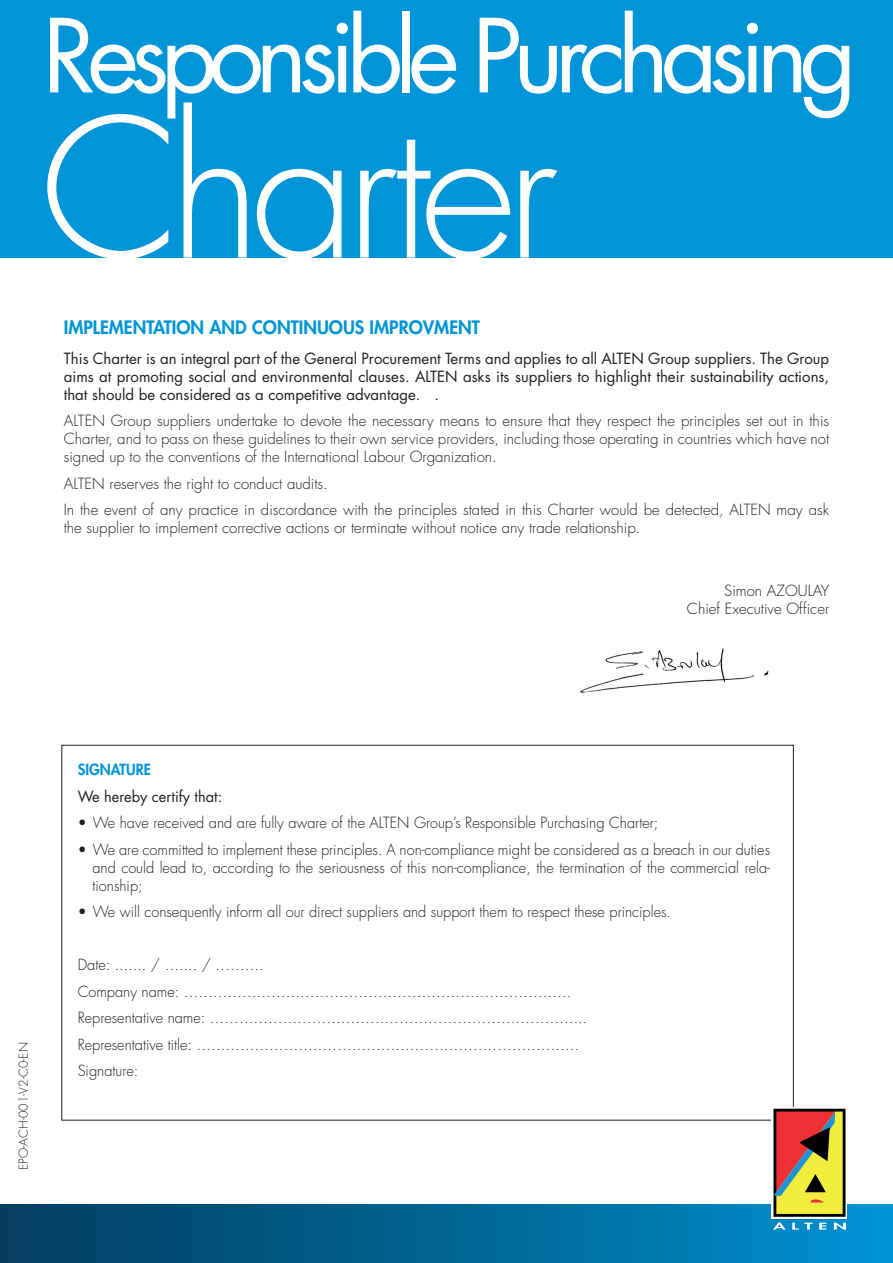
<style>
.page{position:relative;width:893px;height:1263px;background:#fff}
.page>*{position:absolute;margin:0;border:0;box-sizing:border-box;transform-origin:0 0}
.t1{font:300 187.95px "Futura Std";letter-spacing:-.055em;color:#fff}
.t2{font:99px "Futura Std";letter-spacing:-.09em;color:#fff}
.t3{font:800 18px "Futura Std";color:#0095d9}
.t4{font:300 15px/18px "Futura Std";color:#231f20;text-align:justify}
.t5{font:15px/18px "Futura Std";color:#231f20;text-align:justify}
.t6{font:800 15px "Futura Std";color:#0095d9}
.t7{font:300 12px "Futura Std";color:#231f20}
</style>
<div class="page">
<img style="left:580px;top:648px;width:189px;height:45px">
<div style="left:0;top:0;width:893px;height:257px;background:#0095d9"></div>
<div style="left:0;top:1205px;width:893px;height:58px;background:linear-gradient(to right,#033b5c,#0091d1)"></div>
<svg style="left:772px;top:1108px;width:75px;height:122px;background:#aa884f"></svg>
<h2 class="t2" style="left:43px;top:11px;width:816px">Responsible Purchasing</h2>
<h1 class="t1" style="left:41px;top:102px;width:519px">Charter</h1>
<p class="t3" style="left:64px;top:318px;width:418px">IMPLEMENTATION AND CONTINUOUS IMPROVMENT</p>
<p class="t5" style="left:64px;top:350px;width:767px">This Charter is an integral part of the General Procurement Terms and applies to all ALTEN Group suppliers. The Group aims at promoting social and environmental clauses. ALTEN asks its suppliers to highlight their sustainability actions, that should be considered as a competitive advantage. .</p>
<p class="t4" style="left:64px;top:413px;width:767px">ALTEN Group suppliers undertake to devote the necessary means to ensure that they respect the principles set out in this Charter, and to pass on these guidelines to their own service providers, including those operating in countries which have not signed up to the conventions of the International Labour Organization.</p>
<p class="t4" style="left:64px;top:471px;width:767px;line-height:26.5px">ALTEN reserves the right to conduct audits.<br>In the event of any practice in discordance with the principles stated in this Charter would be detected, ALTEN may ask</p>
<p class="t4" style="left:64px;top:520px;width:578px">the supplier to implement corrective actions or terminate without notice any trade relationship.</p>
<p class="t4" style="left:687px;top:582px;width:144px;text-align:right">Simon AZOULAY<br>Chief Executive Officer</p>
<p class="t7" style="left:18px;top:1170px;width:129px;rotate:-90deg">EPO-ACH-001-V2-C0-EN</p>
<p class="t6" style="left:78px;top:762px;width:75px">SIGNATURE</p>
<p class="t5" style="left:78px;top:788px;width:146px">We hereby certify that:</p>
<p class="t4" style="left:78px;top:815px;width:582px">• We have received and are fully aware of the ALTEN Group’s Responsible Purchasing Charter;</p>
<p class="t4" style="left:93px;top:841px;width:679px;text-indent:-15px">• We are committed to implement these principles. A non-compliance might be considered as a breach in our duties and could lead to, according to the seriousness of this non-compliance, the termination of the commercial rela&shy;tionship;</p>
<p class="t4" style="left:78px;top:904px;width:595px">• We will consequently inform all our direct suppliers and support them to respect these principles.</p>
<p class="t4" style="left:78px;top:953px;width:511px;line-height:26.5px;text-align:left">Date: ....... / ….... / ……….<br>Company name: ……………………………………………………………………..<br>Representative name: …………………………………………………………………...<br>Representative title: …………………………………………………………………….<br>Signature:</p>
</div>
